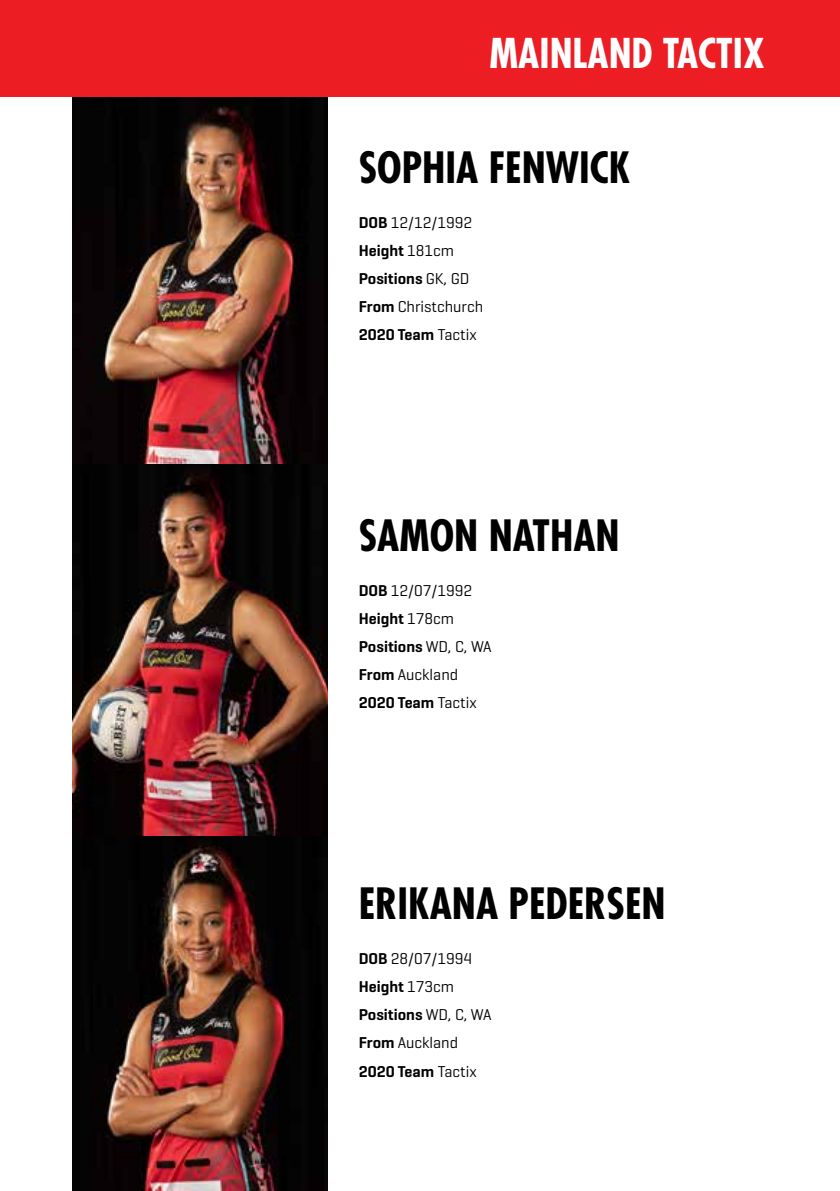
<style>
.page{position:relative;width:840px;height:1191px;background:#fff}
.page>*{position:absolute;margin:0;border:0;box-sizing:border-box;transform-origin:0 0}
.t1{font:700 condensed 42px "Futura Std";color:#000}
.t2{font:700 condensed 40px "Futura Std";color:#fff}
.t3{font:16px/28px "Geogrotesque";color:#000}
.s1{font-weight:600}
</style>
<div class="page">
<img style="left:72px;top:97px;width:255px;height:1094px">
<div style="left:0;top:0;width:839px;height:97px;background:#ed1d24"></div>
<h2 class="t2" style="left:489px;top:29px;width:277px">MAINLAND TACTIX</h2>
<h1 class="t1" style="left:358px;top:141px;width:273px">SOPHIA FENWICK</h1>
<p class="t3" style="left:358px;top:208px;width:126px"><span class="s1">DOB</span> 12/12/1992<br><span class="s1">Height</span> 181cm<br><span class="s1">Positions</span> GK, GD<br><span class="s1">From</span> Christchurch<br><span class="s1">2020 Team</span> Tactix</p>
<h1 class="t1" style="left:358px;top:510px;width:262px">SAMON NATHAN</h1>
<p class="t3" style="left:358px;top:576px;width:134px"><span class="s1">DOB</span> 12/07/1992<br><span class="s1">Height</span> 178cm<br><span class="s1">Positions</span> WD, C, WA<br><span class="s1">From</span> Auckland<br><span class="s1">2020 Team</span> Tactix</p>
<h1 class="t1" style="left:358px;top:878px;width:308px">ERIKANA PEDERSEN</h1>
<p class="t3" style="left:358px;top:944px;width:134px"><span class="s1">DOB</span> 28/07/1994<br><span class="s1">Height</span> 173cm<br><span class="s1">Positions</span> WD, C, WA<br><span class="s1">From</span> Auckland<br><span class="s1">2020 Team</span> Tactix</p>
</div>
